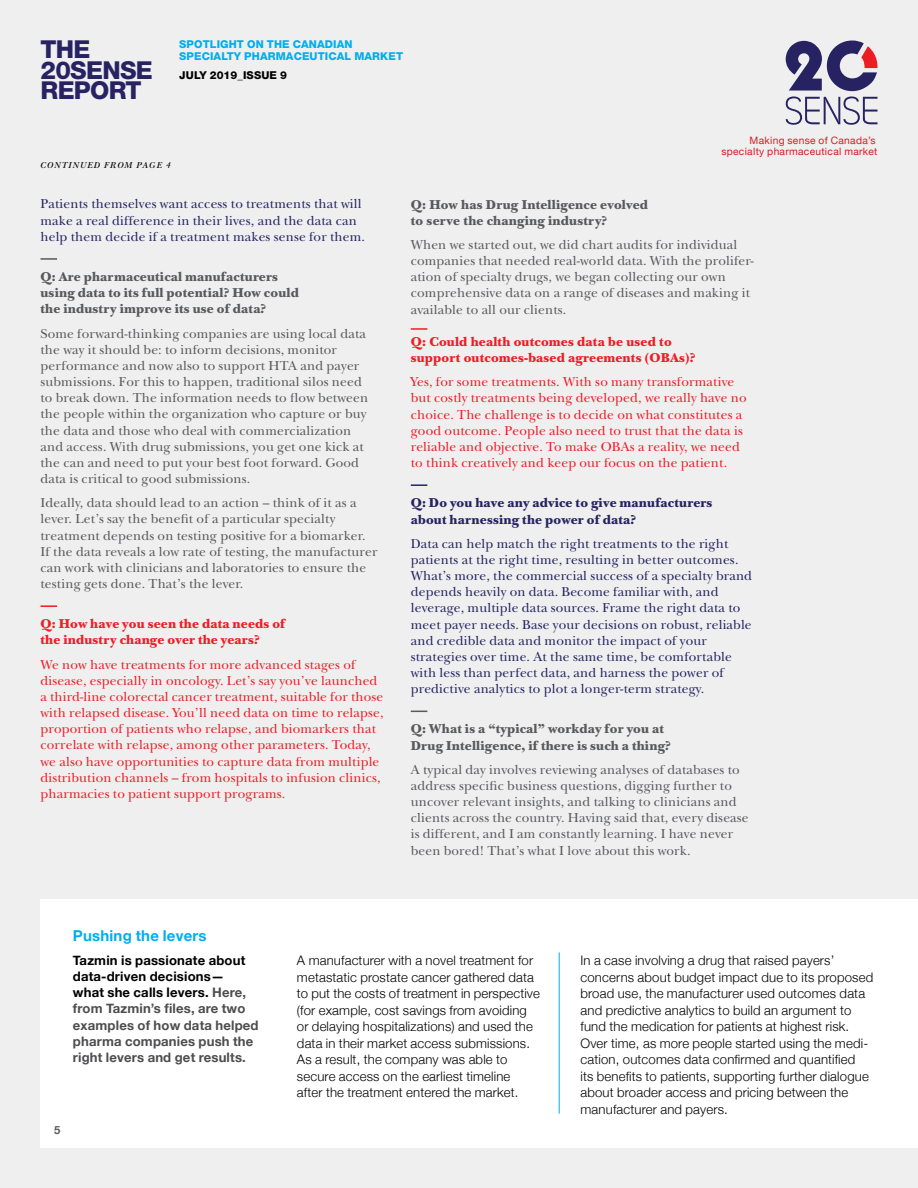
<style>
.page{position:relative;width:918px;height:1188px;background:#efeff0}
.page>*{position:absolute;margin:0;border:0;box-sizing:border-box;transform-origin:0 0}
.t1{font:800 24.75px/20.5px "Helvetica Neue LT Std";letter-spacing:-.03em;color:#272362}
.t2{font:700 15px "Helvetica Neue";letter-spacing:.015em;color:#00aeef}
.t3{font:13.5px/16px "New Baskerville Std";letter-spacing:.015em;color:#58595b}
.t4{font:13.5px/16px "New Baskerville Std";letter-spacing:.015em;color:#ed1d24}
.t5{font:13.5px/16px "New Baskerville Std";letter-spacing:.015em;color:#272362}
.t6{font:900 13.5px/16px "New Baskerville Std";letter-spacing:.015em;color:#58595b}
.t7{font:900 13.5px/16px "New Baskerville Std";letter-spacing:.015em;color:#ed1d24}
.t8{font:900 13.5px/16px "New Baskerville Std";letter-spacing:.015em;color:#272362}
.t9{font:300 13.2px/16.5px "Helvetica Neue";letter-spacing:.015em;color:#000}
.t10{font:700 13.2px/16.2px "Helvetica Neue";letter-spacing:.015em;color:#4d4d4f}
.t11{font:700 11.25px "Helvetica Neue";color:#58595b}
.t12{font:800 10.8px/11.7px "Helvetica Neue LT Std";letter-spacing:.01em;color:#00aeef}
.t13{font:800 10.8px "Helvetica Neue LT Std";letter-spacing:.01em;color:#000}
.t14{font:10.2px/11.6px "Helvetica Neue";letter-spacing:.03em;color:#dd1a21;text-align:right}
.t15{font:italic 600 9px "New Baskerville Std";letter-spacing:.11em;color:#000}
.s1{color:#000}
</style>
<div class="page">
<svg style="left:40px;top:258px;width:17px;height:2px"></svg>
<svg style="left:40px;top:605px;width:17px;height:2px"></svg>
<svg style="left:411px;top:328px;width:16px;height:2px"></svg>
<svg style="left:411px;top:484px;width:16px;height:2px"></svg>
<svg style="left:411px;top:711px;width:16px;height:1px"></svg>
<svg style="left:785px;top:40px;width:93px;height:85px"></svg>
<div style="left:40px;top:899px;width:878px;height:249px;background:#fff"></div>
<hr style="left:559px;top:952px;width:1px;height:162px;background:#00aeef">
<h1 class="t1" style="left:40px;top:39px;width:114px">THE<br>20SENSE<br>REPORT</h1>
<p class="t12" style="left:179px;top:39px;width:225px">SPOTLIGHT ON THE CANADIAN<br>SPECIALTY PHARMACEUTICAL MARKET</p>
<p class="t13" style="left:179px;top:69px;width:109px">JULY 2019_ISSUE 9</p>
<p class="t14" style="left:721px;top:135px;width:158px">Making sense of Canada’s specialty pharmaceutical market</p>
<p class="t15" style="left:40px;top:160px;width:132px">CONTINUED FROM PAGE 4</p>
<p class="t5" style="left:40px;top:196px;width:326px">Patients themselves want access to treatments that will make a real difference in their lives, and the data can help them decide if a treatment makes sense for them.</p>
<p class="t6" style="left:40px;top:269px;width:260px">Q: Are pharmaceutical manufacturers using data to its full potential? How could the industry improve its use of data?</p>
<p class="t3" style="left:40px;top:326px;width:329px">Some forward-thinking companies are using local data the way it should be: to inform decisions, monitor performance and now also to support HTA and payer submissions. For this to happen, traditional silos need to break down. The information needs to flow between the people within the organization who capture or buy the data and those who deal with commercialization and access. With drug submissions, you get one kick at the can and need to put your best foot forward. Good data is critical to good submissions.</p>
<p class="t3" style="left:40px;top:495px;width:339px">Ideally, data should lead to an action – think of it as a lever. Let’s say the benefit of a particular specialty treatment depends on testing positive for a biomarker.<br>If the data reveals a low rate of testing, the manufacturer can work with clinicians and laboratories to ensure the testing gets done. That’s the lever.</p>
<p class="t7" style="left:40px;top:616px;width:246px">Q: How have you seen the data needs of the industry change over the years?</p>
<p class="t4" style="left:40px;top:657px;width:345px">We now have treatments for more advanced stages of disease, especially in oncology. Let’s say you’ve launched a third-line colorectal cancer treatment, suitable for those with relapsed disease. You’ll need data on time to relapse, proportion of patients who relapse, and biomarkers that correlate with relapse, among other parameters. Today, we also have opportunities to capture data from multiple distribution channels – from hospitals to infusion clinics, pharmacies to patient support programs.</p>
<p class="t6" style="left:411px;top:196px;width:239px">Q: How has Drug Intelligence evolved to serve the changing industry?</p>
<p class="t3" style="left:411px;top:237px;width:345px">When we started out, we did chart audits for individual companies that needed real-world data. With the prolifer&shy;ation of specialty drugs, we began collecting our own comprehensive data on a range of diseases and making it available to all our clients.</p>
<p class="t7" style="left:411px;top:334px;width:286px">Q: Could health outcomes data be used to support outcomes-based agreements (OBAs)?</p>
<p class="t4" style="left:411px;top:374px;width:337px">Yes, for some treatments. With so many transformative but costly treatments being developed, we really have no choice. The challenge is to decide on what constitutes a good outcome. People also need to trust that the data is reliable and objective. To make OBAs a reality, we need to think creatively and keep our focus on the patient.</p>
<p class="t8" style="left:411px;top:495px;width:303px">Q: Do you have any advice to give manufacturers about harnessing the power of data?</p>
<p class="t5" style="left:411px;top:536px;width:343px">Data can help match the right treatments to the right patients at the right time, resulting in better outcomes.<br>What’s more, the commercial success of a specialty brand depends heavily on data. Become familiar with, and leverage, multiple data sources. Frame the right data to meet payer needs. Base your decisions on robust, reliable and credible data and monitor the impact of your strategies over time. At the same time, be comfortable with less than perfect data, and harness the power of predictive analytics to plot a longer-term strategy.</p>
<p class="t6" style="left:411px;top:721px;width:262px">Q: What is a “typical” workday for you at<br>Drug Intelligence, if there is such a thing?</p>
<p class="t3" style="left:411px;top:762px;width:339px">A typical day involves reviewing analyses of databases to address specific business questions, digging further to uncover relevant insights, and talking to clinicians and clients across the country. Having said that, every disease is different, and I am constantly learning. I have never been bored! That’s what I love about this work.</p>
<p class="t11" style="left:54px;top:1121px;width:8px">5</p>
<p class="t2" style="left:73px;top:924px;width:135px">Pushing the levers</p>
<p class="t10" style="left:73px;top:953px;width:187px"><span class="s1">Tazmin is passionate about data-driven decisions— what she calls levers.</span> Here, from Tazmin’s files, are two examples of how data helped pharma companies push the right levers and get results.</p>
<p class="t9" style="left:297px;top:951px;width:244px">A manufacturer with a novel treatment for metastatic prostate cancer gathered data to put the costs of treatment in perspective (for example, cost savings from avoiding or delaying hospitalizations) and used the data in their market access submissions.<br>As a result, the company was able to secure access on the earliest timeline<br>after the treatment entered the market.</p>
<p class="t9" style="left:580px;top:951px;width:294px">In a case involving a drug that raised payers’ concerns about budget impact due to its proposed broad use, the manufacturer used outcomes data and predictive analytics to build an argument to fund the medication for patients at highest risk.<br>Over time, as more people started using the medi&shy;cation, outcomes data confirmed and quantified<br>its benefits to patients, supporting further dialogue about broader access and pricing between the manufacturer and payers.</p>
</div>
